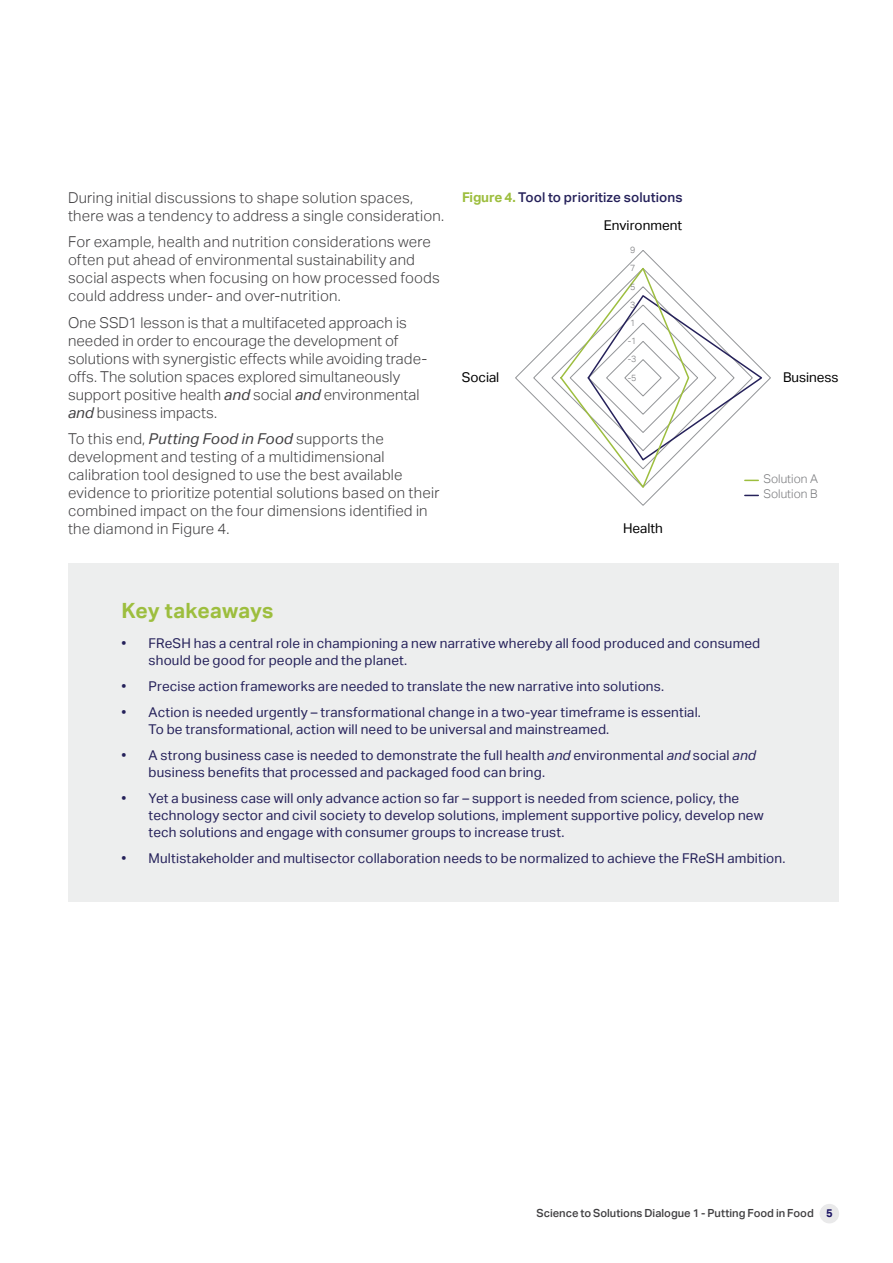
<style>
.page{position:relative;width:893px;height:1263px;background:#fff}
.page>*{position:absolute;margin:0;border:0;box-sizing:border-box;transform-origin:0 0}
.t1{font:700 21px "Aktiv Grotesk";letter-spacing:.005em;color:#9dbe3e}
.t2{font:300 15px/18px "Aktiv Grotesk";letter-spacing:.01em;color:#414042}
.t3{font:13.5px/17.2px "Aktiv Grotesk";letter-spacing:.01em;color:#25215a}
.t4{font:500 13.5px "Aktiv Grotesk";letter-spacing:.005em;color:#25215a}
.t5{font:13.5px "Aktiv Grotesk";color:#000}
.t6{font:300 12px "Aktiv Grotesk";color:#77787b}
.t7{font:500 11.1px "Aktiv Grotesk";color:#414042}
.t8{font:300 9px "Aktiv Grotesk";color:#77787b}
.s1{font-weight:400;font-style:italic}
.s2{font-weight:700;color:#9dbe3e}
.s3{font-style:italic}
.s4{font-weight:700;font-size:11.25px;color:#1b1464}
</style>
<div class="page">
<div style="left:820px;top:1204px;width:19px;height:19px;background:#e9e9ea;border-radius:50%"></div>
<div style="left:68px;top:564px;width:771px;height:338px;background:#edeeee"></div>
<svg style="left:515px;top:250px;width:256px;height:256px"></svg>
<svg style="left:559px;top:265px;width:205px;height:231px"></svg>
<p class="t2" style="left:68px;top:189px;width:378px">During initial discussions to shape solution spaces, there was a tendency to address a single consideration.</p>
<p class="t2" style="left:68px;top:233px;width:373px">For example, health and nutrition considerations were often put ahead of environmental sustainability and social aspects when focusing on how processed foods could address under- and over-nutrition.</p>
<p class="t2" style="left:68px;top:314px;width:361px">One SSD1 lesson is that a multifaceted approach is needed in order to encourage the development of solutions with synergistic effects while avoiding trade&shy;offs. The solution spaces explored simultaneously support positive health <span class="s1">and</span> social <span class="s1">and</span> environmental <span class="s1">and</span> business impacts.</p>
<p class="t2" style="left:68px;top:430px;width:373px">To this end, <span class="s1">Putting Food in Food</span> supports the development and testing of a multidimensional calibration tool designed to use the best available evidence to prioritize potential solutions based on their combined impact on the four dimensions identified in the diamond in Figure 4.</p>
<p class="t4" style="left:462px;top:189px;width:222px"><span class="s2">Figure 4.</span> Tool to prioritize solutions</p>
<p class="t5" style="left:604px;top:218px;width:80px">Environment</p>
<p class="t8" style="left:630px;top:245px;width:7px">9</p>
<p class="t8" style="left:630px;top:263px;width:7px">7</p>
<p class="t8" style="left:630px;top:281px;width:7px">5</p>
<p class="t8" style="left:630px;top:299px;width:7px">3</p>
<p class="t8" style="left:630px;top:318px;width:7px">1</p>
<p class="t8" style="left:628px;top:336px;width:10px">-1</p>
<p class="t5" style="left:462px;top:369px;width:39px">Social</p>
<p class="t8" style="left:628px;top:354px;width:10px">-3</p>
<p class="t8" style="left:628px;top:372px;width:10px">-5</p>
<p class="t5" style="left:623px;top:521px;width:41px">Health</p>
<p class="t5" style="left:783px;top:369px;width:57px">Business</p>
<p class="t6" style="left:763px;top:472px;width:56px">Solution A</p>
<p class="t6" style="left:763px;top:487px;width:56px">Solution B</p>
<h1 class="t1" style="left:122px;top:598px;width:153px">Key takeaways</h1>
<p class="t3" style="left:149px;top:634px;width:613px;text-indent:-27px">• FReSH has a central role in championing a new narrative whereby all food produced and consumed should be good for people and the planet.</p>
<p class="t3" style="left:122px;top:677px;width:544px">• Precise action frameworks are needed to translate the new narrative into solutions.</p>
<p class="t3" style="left:149px;top:703px;width:554px;text-indent:-27px">• Action is needed urgently – transformational change in a two-year timeframe is essential.<br>To be transformational, action will need to be universal and mainstreamed.</p>
<p class="t3" style="left:149px;top:746px;width:609px;text-indent:-27px">• A strong business case is needed to demonstrate the full health <span class="s3">and</span> environmental <span class="s3">and</span> social <span class="s3">and </span>business benefits that processed and packaged food can bring.</p>
<p class="t3" style="left:149px;top:789px;width:616px;text-indent:-27px">• Yet a business case will only advance action so far – support is needed from science, policy, the technology sector and civil society to develop solutions, implement supportive policy, develop new tech solutions and engage with consumer groups to increase trust.</p>
<p class="t3" style="left:122px;top:849px;width:665px">• Multistakeholder and multisector collaboration needs to be normalized to achieve the FReSH ambition.</p>
<p class="t7" style="left:537px;top:1206px;width:298px">Science to Solutions Dialogue 1 - Putting Food in Food <span class="s4">5</span></p>
</div>
